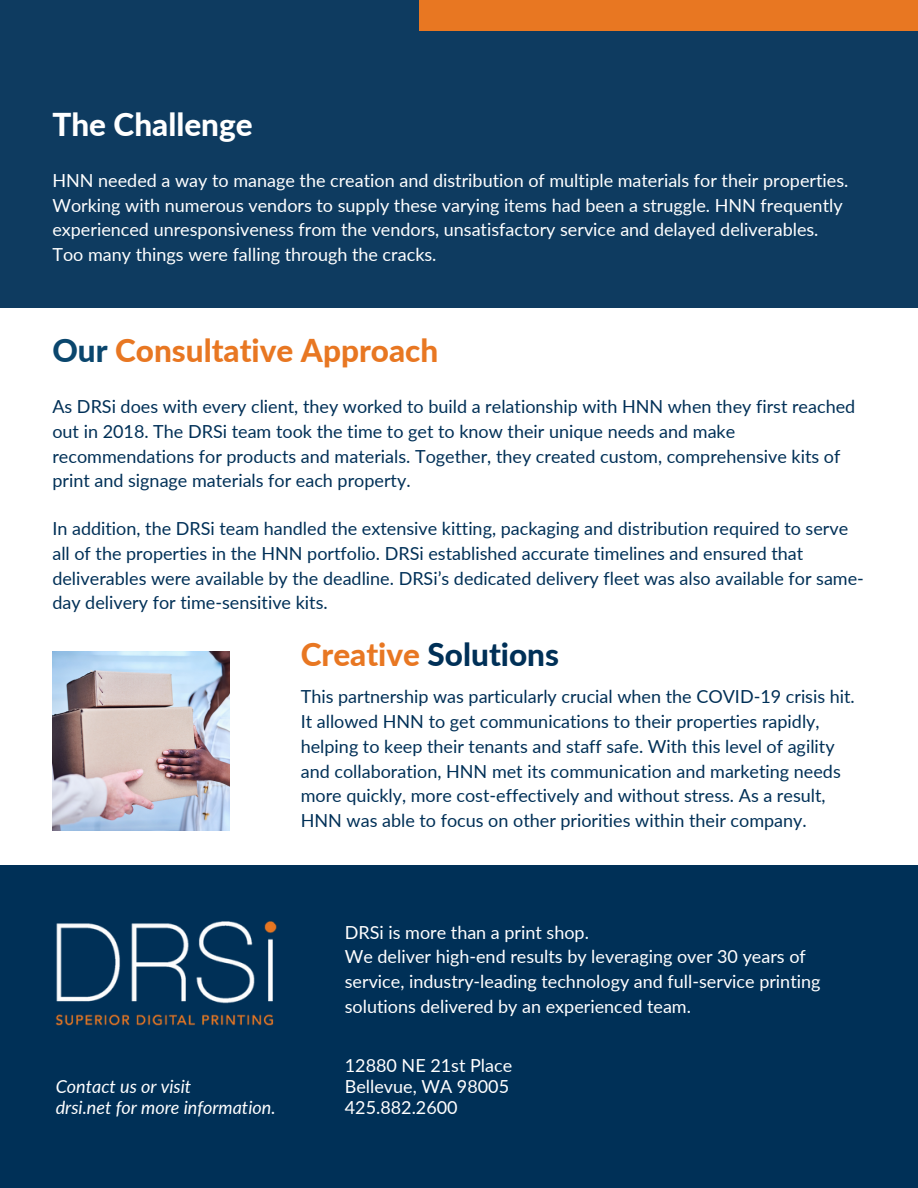
<style>
.page{position:relative;width:918px;height:1188px;background:#fff}
.page>*{position:absolute;margin:0;border:0;box-sizing:border-box;transform-origin:0 0}
.t1{font:800 31.5px "Lato";color:#e87722}
.t2{font:800 31.5px "Lato";color:#003057}
.t3{font:800 31.5px "Lato";color:#fff}
.t4{font:18px/24.8px "Lato";color:#003057}
.t5{font:18px/24.8px "Lato";color:#fff}
.t6{font:italic 18px "Lato";color:#fff}
.s1{color:#0a466d}
.s2{color:#e87722}
</style>
<div class="page">
<div style="left:0;top:0;width:918px;height:307px;background:#0e3b60"></div>
<div style="left:419px;top:0;width:499px;height:30px;background:#e87722"></div>
<div style="left:0;top:865px;width:918px;height:323px;background:#003057"></div>
<img style="left:56px;top:921px;width:220px;height:105px">
<img style="left:52px;top:652px;width:177px;height:179px">
<p class="t3" style="left:52px;top:105px;width:202px">The Challenge</p>
<p class="t5" style="left:52px;top:167px;width:798px">HNN needed a way to manage the creation and distribution of multiple materials for their properties.<br>Working with numerous vendors to supply these varying items had been a struggle. HNN frequently experienced unresponsiveness from the vendors, unsatisfactory service and delayed deliverables.</p>
<p class="t5" style="left:52px;top:242px;width:386px">Too many things were falling through the cracks.</p>
<p class="t1" style="left:52px;top:331px;width:387px"><span class="s1">Our</span> Consultative Approach</p>
<p class="t4" style="left:52px;top:394px;width:804px">As DRSi does with every client, they worked to build a relationship with HNN when they first reached out in 2018. The DRSi team took the time to get to know their unique needs and make recommendations for products and materials. Together, they created custom, comprehensive kits of print and signage materials for each property.</p>
<p class="t4" style="left:52px;top:516px;width:813px">In addition, the DRSi team handled the extensive kitting, packaging and distribution required to serve all of the properties in the HNN portfolio. DRSi established accurate timelines and ensured that deliverables were available by the deadline. DRSi’s dedicated delivery fleet was also available for same&shy;day delivery for time-sensitive kits.</p>
<p class="t2" style="left:301px;top:634px;width:260px"><span class="s2">Creative</span> Solutions</p>
<p class="t4" style="left:301px;top:684px;width:556px">This partnership was particularly crucial when the COVID-19 crisis hit.<br>It allowed HNN to get communications to their properties rapidly, helping to keep their tenants and staff safe. With this level of agility and collaboration, HNN met its communication and marketing needs more quickly, more cost-effectively and without stress. As a result, HNN was able to focus on other priorities within their company.</p>
<p class="t6" style="left:56px;top:1075px;width:137px">Contact us or visit</p>
<p class="t6" style="left:56px;top:1097px;width:221px">drsi.net for more information.</p>
<p class="t5" style="left:345px;top:919px;width:246px">DRSi is more than a print shop.</p>
<p class="t5" style="left:345px;top:944px;width:477px">We deliver high-end results by leveraging over 30 years of service, industry-leading technology and full-service printing solutions delivered by an experienced team.</p>
<p class="t5" style="left:345px;top:1052px;width:169px">12880 NE 21st Place</p>
<p class="t5" style="left:345px;top:1074px;width:166px">Bellevue, WA 98005</p>
<p class="t5" style="left:345px;top:1095px;width:114px">425.882.2600</p>
</div>
